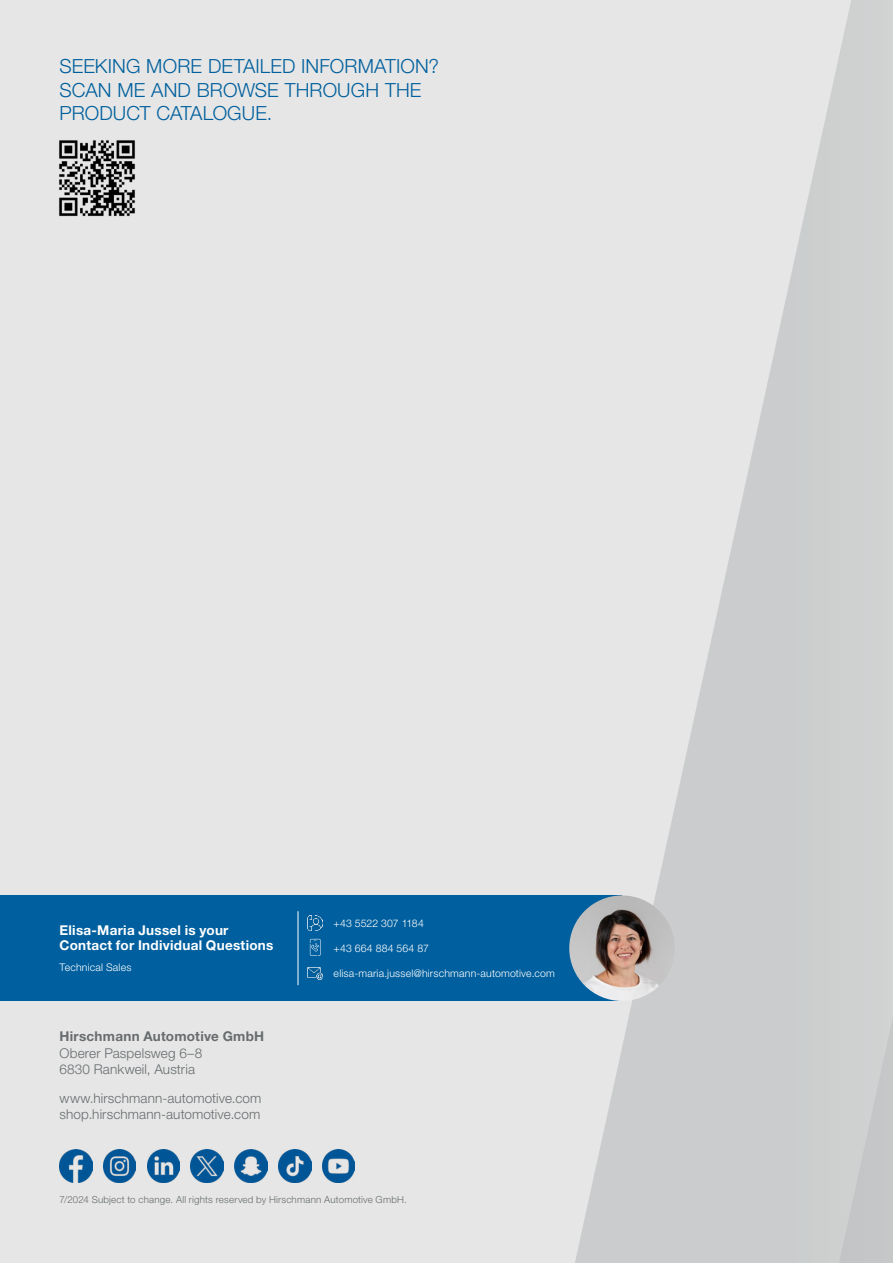
<style>
.page{position:relative;width:893px;height:1263px;background:#e5e6e5}
.page>*{position:absolute;margin:0;border:0;box-sizing:border-box;transform-origin:0 0}
.t1{font:300 19.5px/23.4px "Helvetica Neue LTW1 G";letter-spacing:.01em;color:#005f9e}
.t2{font:300 13.5px/16.2px "Helvetica Neue LTW1 G";letter-spacing:.01em;color:#686c6f}
.t3{font:700 13.5px/15.6px "Helvetica Neue LTW1 G";letter-spacing:.02em;color:#fff}
.t4{font:700 13.5px "Helvetica Neue LTW1 G";letter-spacing:.02em;color:#686c6f}
.t5{font:300 10.5px "Helvetica Neue LTW1 G";letter-spacing:.02em;color:#fff}
.t6{font:300 9.75px "Helvetica Neue LTW1 G";letter-spacing:.02em;color:#686c6f}
</style>
<div class="page">
<svg style="left:575px;top:0;width:318px;height:1263px"></svg>
<img style="left:59px;top:140px;width:76px;height:77px">
<div style="left:0;top:895px;width:622px;height:106px;background:#005f9e"></div>
<img style="left:60px;top:1150px;width:32px;height:32px">
<img style="left:147px;top:1150px;width:33px;height:32px">
<img style="left:322px;top:1150px;width:33px;height:32px">
<img style="left:278px;top:1150px;width:33px;height:32px">
<img style="left:191px;top:1150px;width:32px;height:32px">
<img style="left:235px;top:1150px;width:32px;height:32px">
<img style="left:103px;top:1150px;width:33px;height:32px">
<img style="left:569px;top:895px;width:106px;height:106px;border-radius:53px">
<hr style="left:298px;top:911px;width:1px;height:74px;background:#fff">
<svg style="left:310px;top:939px;width:11px;height:17px"></svg>
<img style="left:307px;top:915px;width:16px;height:16px">
<img style="left:307px;top:967px;width:16px;height:12px">
<h1 class="t1" style="left:60px;top:55px;width:381px">SEEKING MORE DETAILED INFORMATION?<br>SCAN ME AND BROWSE THROUGH THE<br>PRODUCT CATALOGUE.</h1>
<p class="t3" style="left:60px;top:922px;width:215px">Elisa-Maria Jussel is your<br>Contact for Individual Questions</p>
<p class="t5" style="left:60px;top:961px;width:73px">Technical Sales</p>
<p class="t4" style="left:60px;top:1028px;width:206px">Hirschmann Automotive GmbH</p>
<p class="t2" style="left:60px;top:1045px;width:144px">Oberer Paspelsweg 6–8<br>6830 Rankweil, Austria</p>
<p class="t2" style="left:60px;top:1090px;width:203px">www.hirschmann-automotive.com shop.hirschmann-automotive.com</p>
<p class="t5" style="left:334px;top:916px;width:92px">+43 5522 307 1184</p>
<p class="t5" style="left:334px;top:942px;width:97px">+43 664 884 564 87</p>
<p class="t5" style="left:334px;top:967px;width:223px">elisa-maria.jussel@hirschmann-automotive.com</p>
<p class="t6" style="left:60px;top:1194px;width:349px">7/2024 Subject to change. All rights reserved by Hirschmann Automotive GmbH.</p>
</div>
